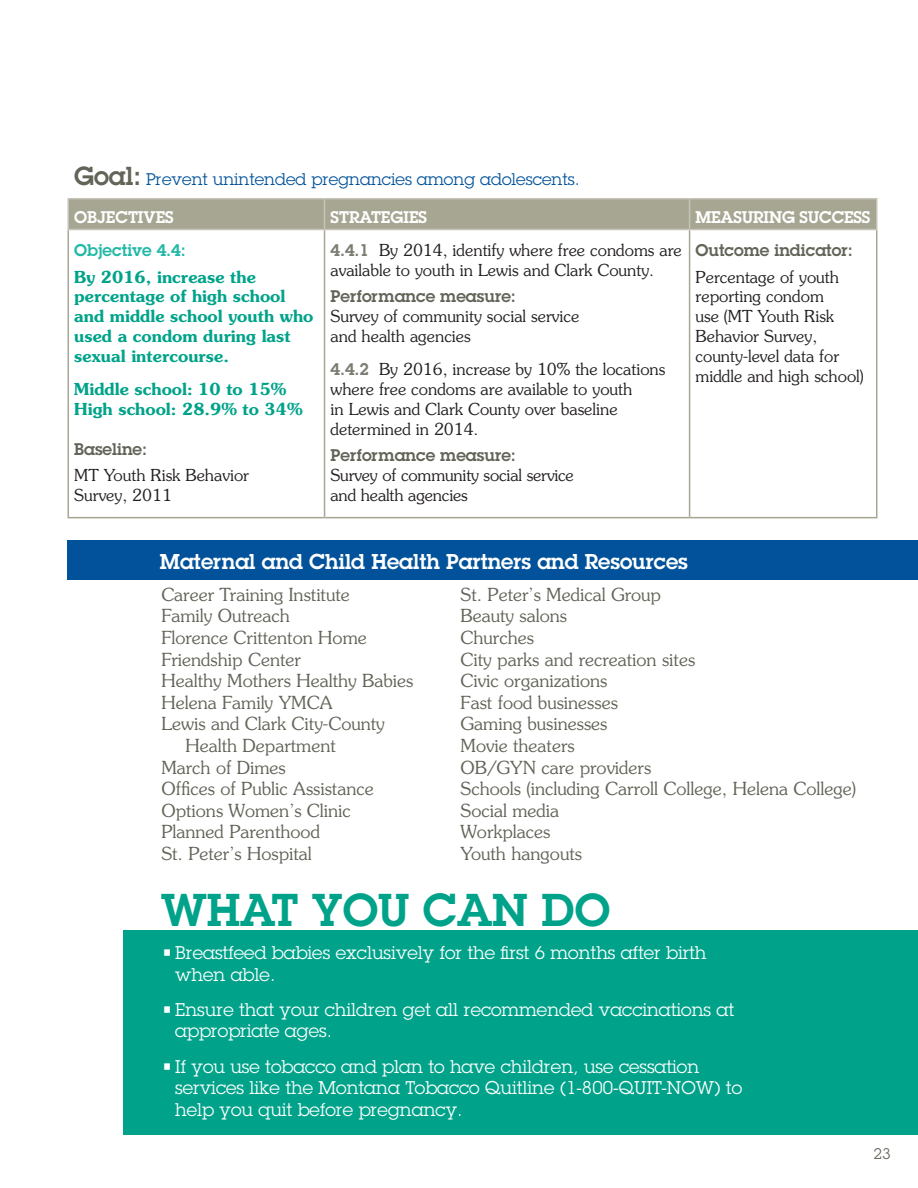
<style>
.page{position:relative;width:918px;height:1188px;background:#fff}
.page>*{position:absolute;margin:0;border:0;box-sizing:border-box;transform-origin:0 0}
.Paragraph_Heading{font:600 45px "Lubalin Graph";color:#00a38a}
.Paragraph_Heading-2{font:600 21px "Lubalin Graph";color:#fff}
.Body{font:300 18px/21.6px "Souvenir";color:#626458}
.Bullets{font:18px/21.6px "Lubalin Graph";color:#fff}
.Body-2{font:300 16.5px/19.8px "Souvenir";color:#231f20}
.Body-3{font:600 16.5px/19.8px "Souvenir";color:#00a38a}
.Bullets-2{font:300 16.5px/19.8px "Souvenir";color:#231f20}
.Body-4{font:600 16.5px "Lubalin Graph";color:#626458}
.Body-5{font:16.5px "Lubalin Graph";color:#01529a}
.Body-6{font:600 16.5px "Lubalin Graph";color:#fff}
.Body-7{font:600 16.5px "Lubalin Graph";color:#22b8a7}
.t1{font:15px "Lubalin Graph";color:#626458}
.s1{font-weight:600;font-size:25.5px;color:#626458}
.s2{font-family:"Lubalin Graph";font-weight:600;color:#7b7b71}
</style>
<div class="page">
<div style="left:69px;top:199px;width:807px;height:30px;background:#a7a693"></div>
<hr style="left:68px;top:230px;width:1px;height:287px;background:#a7a693">
<hr style="left:324px;top:230px;width:1px;height:287px;background:#a7a693">
<hr style="left:689px;top:230px;width:1px;height:287px;background:#a7a693">
<hr style="left:876px;top:230px;width:2px;height:287px;background:#a7a693">
<hr style="left:68px;top:517px;width:257px;height:1px;background:#a7a693">
<hr style="left:325px;top:517px;width:365px;height:1px;background:#a7a693">
<hr style="left:690px;top:517px;width:188px;height:1px;background:#a7a693">
<hr style="left:68px;top:198px;width:257px;height:1px;background:#c6c4b8">
<hr style="left:68px;top:199px;width:1px;height:30px;background:#c6c4b8">
<hr style="left:325px;top:198px;width:365px;height:1px;background:#c6c4b8">
<hr style="left:324px;top:199px;width:1px;height:30px;background:#c6c4b8">
<hr style="left:690px;top:198px;width:188px;height:1px;background:#c6c4b8">
<hr style="left:689px;top:199px;width:1px;height:30px;background:#c6c4b8">
<hr style="left:876px;top:199px;width:2px;height:30px;background:#c6c4b8">
<hr style="left:68px;top:229px;width:257px;height:1px;background:#c6c4b8">
<hr style="left:325px;top:229px;width:365px;height:1px;background:#c6c4b8">
<hr style="left:690px;top:229px;width:188px;height:1px;background:#c6c4b8">
<div style="left:68px;top:540px;width:850px;height:40px;background:#01529a"></div>
<div style="left:123px;top:930px;width:795px;height:204px;background:#00a38a"></div>
<p class="Body-5" style="left:74px;top:169px;width:507px"><span class="s1">Goal:</span> Prevent unintended pregnancies among adolescents.</p>
<p class="Body-6" style="left:74px;top:207px;width:101px">OBJECTIVES</p>
<p class="Body-6" style="left:331px;top:207px;width:98px">STRATEGIES</p>
<p class="Body-6" style="left:696px;top:207px;width:176px">MEASURING SUCCESS</p>
<p class="Body-7" style="left:74px;top:239px;width:113px">Objective 4.4:</p>
<p class="Body-3" style="left:74px;top:267px;width:241px">By 2016, increase the percentage of high school and middle school youth who used a condom during last sexual intercourse.</p>
<p class="Body-3" style="left:74px;top:379px;width:214px">Middle school: 10 to 15%</p>
<p class="Body-3" style="left:74px;top:399px;width:230px">High school: 28.9% to 34%</p>
<p class="Body-4" style="left:74px;top:438px;width:74px">Baseline:</p>
<p class="Body-2" style="left:74px;top:465px;width:176px">MT Youth Risk Behavior<br>Survey, 2011</p>
<p class="Body-2" style="left:331px;top:240px;width:353px"><span class="s2">4.4.1</span> By 2014, identify where free condoms are available to youth in Lewis and Clark County.</p>
<p class="Body-4" style="left:331px;top:286px;width:187px">Performance measure:</p>
<p class="Body-2" style="left:331px;top:307px;width:250px">Survey of community social service and health agencies</p>
<p class="Body-2" style="left:331px;top:360px;width:336px"><span class="s2">4.4.2</span> By 2016, increase by 10% the locations where free condoms are available to youth<br>in Lewis and Clark County over baseline determined in 2014.</p>
<p class="Body-4" style="left:331px;top:445px;width:187px">Performance measure:</p>
<p class="Body-2" style="left:331px;top:465px;width:245px">Survey of community social service and health agencies</p>
<p class="Body-4" style="left:696px;top:239px;width:159px">Outcome indicator:</p>
<p class="Bullets-2" style="left:696px;top:267px;width:170px">Percentage of youth reporting condom<br>use (MT Youth Risk<br>Behavior Survey, county-level data for middle and high school)</p>
<p class="Paragraph_Heading-2" style="left:160px;top:547px;width:530px">Maternal and Child Health Partners and Resources</p>
<p class="Body" style="left:161px;top:584px;width:190px">Career Training Institute</p>
<p class="Body" style="left:161px;top:605px;width:130px">Family Outreach</p>
<p class="Body" style="left:161px;top:627px;width:207px">Florence Crittenton Home</p>
<p class="Body" style="left:161px;top:648px;width:141px">Friendship Center</p>
<p class="Body" style="left:161px;top:670px;width:254px">Healthy Mothers Healthy Babies</p>
<p class="Body" style="left:161px;top:692px;width:173px">Helena Family YMCA</p>
<p class="Body" style="left:185px;top:713px;width:201px;text-indent:-24px">Lewis and Clark City-County<br>Health Department</p>
<p class="Body" style="left:161px;top:756px;width:126px">March of Dimes</p>
<p class="Body" style="left:161px;top:778px;width:214px">Offices of Public Assistance</p>
<p class="Body" style="left:161px;top:800px;width:191px">Options Women’s Clinic</p>
<p class="Body" style="left:161px;top:821px;width:160px">Planned Parenthood</p>
<p class="Body" style="left:161px;top:843px;width:152px">St. Peter’s Hospital</p>
<p class="Body" style="left:461px;top:584px;width:202px">St. Peter’s Medical Group</p>
<p class="Body" style="left:461px;top:605px;width:108px">Beauty salons</p>
<p class="Body" style="left:461px;top:627px;width:75px">Churches</p>
<p class="Body" style="left:461px;top:648px;width:236px">City parks and recreation sites</p>
<p class="Body" style="left:461px;top:670px;width:148px">Civic organizations</p>
<p class="Body" style="left:461px;top:692px;width:159px">Fast food businesses</p>
<p class="Body" style="left:461px;top:713px;width:148px">Gaming businesses</p>
<p class="Body" style="left:461px;top:735px;width:116px">Movie theaters</p>
<p class="Body" style="left:461px;top:756px;width:192px">OB/GYN care providers</p>
<p class="Body" style="left:461px;top:778px;width:397px">Schools (including Carroll College, Helena College)</p>
<p class="Body" style="left:461px;top:800px;width:100px">Social media</p>
<p class="Body" style="left:461px;top:821px;width:91px">Workplaces</p>
<p class="Body" style="left:461px;top:843px;width:123px">Youth hangouts</p>
<p class="Paragraph_Heading" style="left:161px;top:880px;width:451px">WHAT YOU CAN DO</p>
<p class="Bullets" style="left:175px;top:942px;width:533px;text-indent:-14px">• Breastfeed babies exclusively for the first 6 months after birth when able.</p>
<p class="Bullets" style="left:175px;top:999px;width:560px;text-indent:-14px">• Ensure that your children get all recommended vaccinations at appropriate ages.</p>
<p class="Bullets" style="left:175px;top:1055px;width:568px;text-indent:-14px">• If you use tobacco and plan to have children, use cessation services like the Montana Tobacco Quitline (1-800-QUIT-NOW) to help you quit before pregnancy.</p>
<p class="t1" style="left:874px;top:1144px;width:19px">23</p>
</div>
